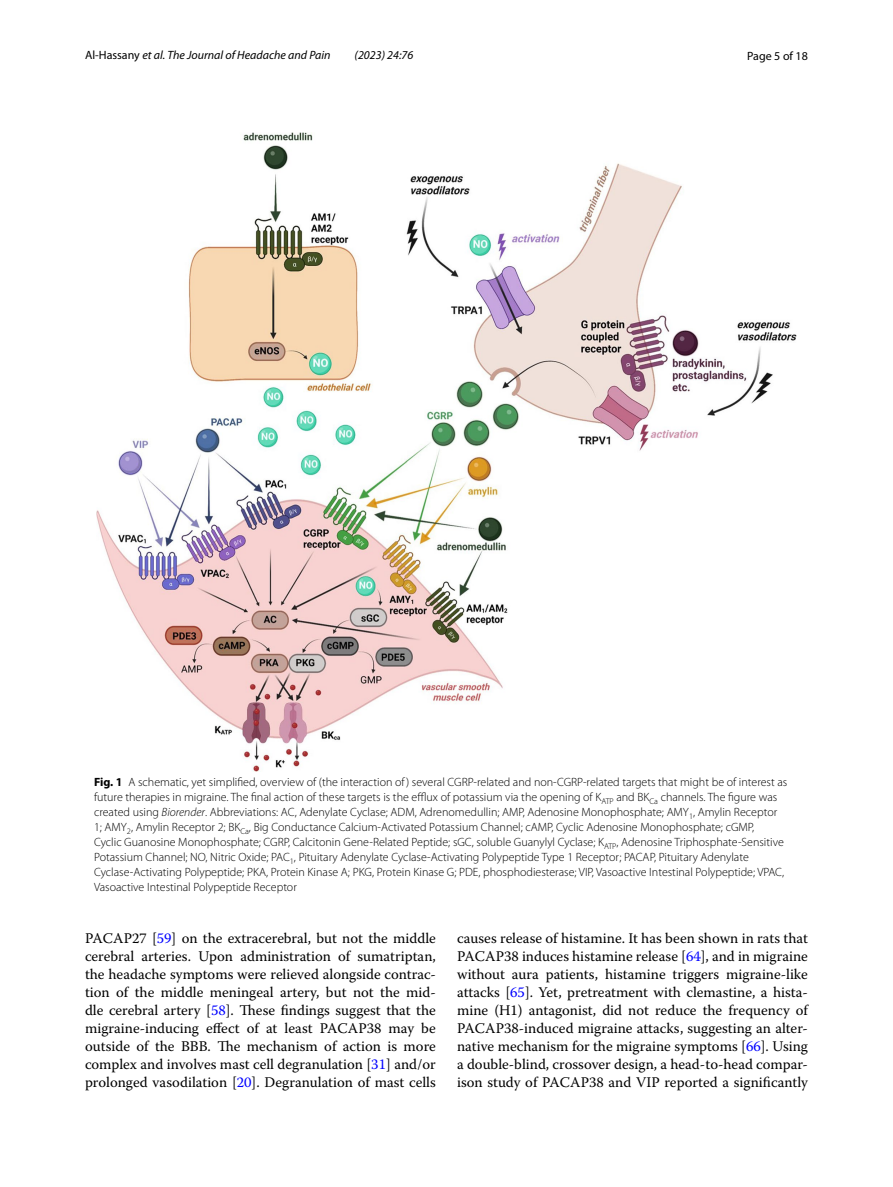
<style>
.page{position:relative;width:893px;height:1187px;background:#fff}
.page>*{position:absolute;margin:0;border:0;box-sizing:border-box;transform-origin:0 0}
.t1{font:14.7px/18px "Warnock Pro";color:#000;text-align:justify}
.t2{font:300 12px/15px "Myriad Pro";color:#000}
.t3{font:italic 12px "Myriad Pro";color:#000}
.t4{font:12px "Myriad Pro";color:#000}
.s1{font-style:normal}
.s2{font-weight:700}
.s3{font-style:italic}
.s4{color:#00f}
</style>
<div class="page">
<img style="left:96px;top:133px;width:701px;height:638px">
<p class="t3" style="left:85px;top:48px;width:247px"><span class="s1">Al‑Hassany</span> et al. The Journal of Headache and Pain</p>
<p class="t3" style="left:355px;top:48px;width:60px">(2023) 24:76</p>
<p class="t4" style="left:747px;top:48px;width:62px">Page 5 of 18</p>
<p class="t2" style="left:94px;top:774px;width:695px"><span class="s2">Fig. 1</span> A schematic, yet simplified, overview of (the interaction of ) several CGRP-related and non-CGRP-related targets that might be of interest as future therapies in migraine. The final action of these targets is the efflux of potassium via the opening of K<sub>ATP</sub> and BK<sub>Ca</sub> channels. The figure was created using <span class="s3">Biorender</span>. Abbreviations: AC, Adenylate Cyclase; ADM, Adrenomedullin; AMP, Adenosine Monophosphate; AMY<sub>1</sub>, Amylin Receptor 1; AMY<sub>2</sub>, Amylin Receptor 2; BK<sub>Ca</sub>, Big Conductance Calcium-Activated Potassium Channel; cAMP, Cyclic Adenosine Monophosphate; cGMP,<br>Cyclic Guanosine Monophosphate; CGRP, Calcitonin Gene-Related Peptide; sGC, soluble Guanylyl Cyclase; K<sub>ATP</sub>, Adenosine Triphosphate-Sensitive Potassium Channel; NO, Nitric Oxide; PAC<sub>1</sub>, Pituitary Adenylate Cyclase-Activating Polypeptide Type 1 Receptor; PACAP, Pituitary Adenylate Cyclase-Activating Polypeptide; PKA, Protein Kinase A; PKG, Protein Kinase G; PDE, phosphodiesterase; VIP, Vasoactive Intestinal Polypeptide; VPAC, Vasoactive Intestinal Polypeptide Receptor</p>
<p class="t1" style="left:85px;top:929px;width:352px">PACAP27 [<span class="s4">59</span>] on the extracerebral, but not the middle cerebral arteries. Upon administration of sumatriptan, the headache symptoms were relieved alongside contrac&shy;tion of the middle meningeal artery, but not the mid&shy;dle cerebral artery [<span class="s4">58</span>]. These findings suggest that the migraine-inducing effect of at least PACAP38 may be outside of the BBB. The mechanism of action is more complex and involves mast cell degranulation [<span class="s4">31</span>] and/or prolonged vasodilation [<span class="s4">20</span>]. Degranulation of mast cells</p>
<p class="t1" style="left:457px;top:929px;width:352px">causes release of histamine. It has been shown in rats that PACAP38 induces histamine release [<span class="s4">64</span>], and in migraine without aura patients, histamine triggers migraine-like attacks [<span class="s4">65</span>]. Yet, pretreatment with clemastine, a hista&shy;mine (H1) antagonist, did not reduce the frequency of PACAP38-induced migraine attacks, suggesting an alter&shy;native mechanism for the migraine symptoms [<span class="s4">66</span>]. Using a double-blind, crossover design, a head-to-head compar&shy;ison study of PACAP38 and VIP reported a significantly</p>
</div>
